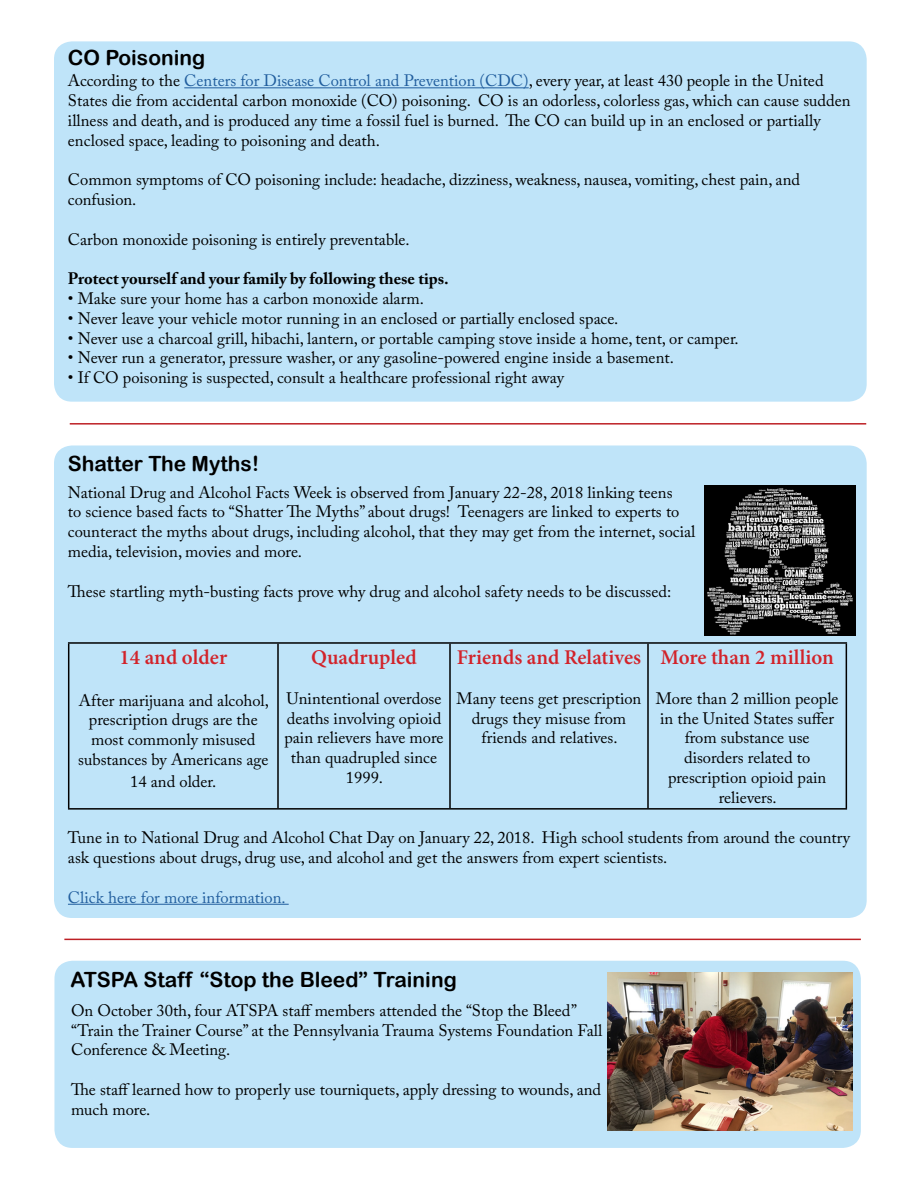
<style>
.page{position:relative;width:918px;height:1188px;background:#fff}
.page>*{position:absolute;margin:0;border:0;box-sizing:border-box;transform-origin:0 0}
.t1{font:21px "Arial Rounded MT Bold";color:#000}
.t2{font:600 21px "Minion Pro";color:#d2232a}
.t3{font:16.5px/19.8px "Adobe Caslon Pro";color:#000}
.t4{font:700 16.5px "Adobe Caslon Pro";color:#000}
.t5{font:16.5px "Adobe Caslon Pro";color:#215e9e}
.s1{color:#215e9e}
</style>
<div class="page">
<div style="left:54px;top:446px;width:813px;height:472px;background:#bfe4f9;border-radius:18px"></div>
<div style="left:54px;top:41px;width:813px;height:361px;background:#bfe4f9;border-radius:18px"></div>
<hr style="left:184px;top:87px;width:345px;height:1px;background:#215e9e">
<hr style="left:68px;top:904px;width:221px;height:1px;background:#215e9e">
<hr style="left:68px;top:642px;width:210px;height:2px;background:#000">
<hr style="left:68px;top:644px;width:1px;height:164px;background:#000">
<hr style="left:278px;top:642px;width:172px;height:2px;background:#000">
<hr style="left:277px;top:644px;width:2px;height:164px;background:#000">
<hr style="left:450px;top:642px;width:198px;height:2px;background:#000">
<hr style="left:449px;top:644px;width:2px;height:164px;background:#000">
<hr style="left:648px;top:642px;width:199px;height:2px;background:#000">
<hr style="left:647px;top:644px;width:2px;height:164px;background:#000">
<hr style="left:846px;top:644px;width:1px;height:164px;background:#000">
<hr style="left:68px;top:808px;width:210px;height:2px;background:#000">
<hr style="left:278px;top:808px;width:172px;height:2px;background:#000">
<hr style="left:450px;top:808px;width:198px;height:2px;background:#000">
<hr style="left:648px;top:808px;width:199px;height:2px;background:#000">
<hr style="left:70px;top:423px;width:796px;height:2px;background:#bd2025">
<img style="left:704px;top:486px;width:151px;height:149px">
<div style="left:54px;top:961px;width:807px;height:187px;background:#bfe4f9;border-radius:18px"></div>
<img style="left:607px;top:972px;width:246px;height:159px">
<hr style="left:64px;top:939px;width:797px;height:1px;background:#bd2025">
<p class="t1" style="left:68px;top:45px;width:139px">CO Poisoning</p>
<p class="t3" style="left:68px;top:71px;width:784px">According to the <span class="s1">Centers for Disease Control and Prevention (CDC)</span>, every year, at least 430 people in the United States die from accidental carbon monoxide (CO) poisoning. CO is an odorless, colorless gas, which can cause sudden illness and death, and is produced any time a fossil fuel is burned. The CO can build up in an enclosed or partially enclosed space, leading to poisoning and death.</p>
<p class="t3" style="left:68px;top:170px;width:734px">Common symptoms of CO poisoning include: headache, dizziness, weakness, nausea, vomiting, chest pain, and confusion.</p>
<p class="t3" style="left:68px;top:229px;width:343px">Carbon monoxide poisoning is entirely preventable.</p>
<p class="t4" style="left:68px;top:269px;width:382px">Protect yourself and your family by following these tips.</p>
<p class="t3" style="left:68px;top:288px;width:357px">• Make sure your home has a carbon monoxide alarm.</p>
<p class="t3" style="left:68px;top:308px;width:552px">• Never leave your vehicle motor running in an enclosed or partially enclosed space.</p>
<p class="t3" style="left:68px;top:328px;width:672px">• Never use a charcoal grill, hibachi, lantern, or portable camping stove inside a home, tent, or camper.</p>
<p class="t3" style="left:68px;top:348px;width:607px">• Never run a generator, pressure washer, or any gasoline-powered engine inside a basement.</p>
<p class="t3" style="left:68px;top:368px;width:498px">• If CO poisoning is suspected, consult a healthcare professional right away</p>
<p class="t1" style="left:68px;top:451px;width:193px">Shatter The Myths!</p>
<p class="t3" style="left:68px;top:482px;width:629px">National Drug and Alcohol Facts Week is observed from January 22-28, 2018 linking teens<br>to science based facts to “Shatter The Myths” about drugs! Teenagers are linked to experts to counteract the myths about drugs, including alcohol, that they may get from the internet, social media, television, movies and more.</p>
<p class="t3" style="left:68px;top:581px;width:605px">These startling myth-busting facts prove why drug and alcohol safety needs to be discussed:</p>
<p class="t2" style="left:660px;top:643px;width:175px">More than 2 million</p>
<p class="t3" style="left:656px;top:688px;width:184px;text-align:center">More than 2 million people in the United States suffer from substance use disorders related to prescription opioid pain relievers.</p>
<p class="t3" style="left:68px;top:828px;width:784px">Tune in to National Drug and Alcohol Chat Day on January 22, 2018. High school students from around the country ask questions about drugs, drug use, and alcohol and get the answers from expert scientists.</p>
<p class="t5" style="left:68px;top:887px;width:219px">Click here for more information.</p>
<p class="t2" style="left:311px;top:643px;width:107px">Quadrupled</p>
<p class="t3" style="left:284px;top:688px;width:161px;text-align:center">Unintentional overdose deaths involving opioid pain relievers have more than quadrupled since<br>1999.</p>
<p class="t2" style="left:457px;top:643px;width:186px">Friends and Relatives</p>
<p class="t3" style="left:457px;top:688px;width:186px;text-align:center">Many teens get prescription drugs they misuse from friends and relatives.</p>
<p class="t2" style="left:119px;top:643px;width:109px">14 and older</p>
<p class="t3" style="left:78px;top:690px;width:192px;text-align:center">After marijuana and alcohol, prescription drugs are the most commonly misused substances by Americans age</p>
<p class="t3" style="left:130px;top:771px;width:88px">14 and older.</p>
<p class="t1" style="left:71px;top:968px;width:388px">ATSPA Staff “Stop the Bleed” Training</p>
<p class="t3" style="left:71px;top:1000px;width:533px">On October 30th, four ATSPA staff members attended the “Stop the Bleed” “Train the Trainer Course” at the Pennsylvania Trauma Systems Foundation Fall<br>Conference &amp; Meeting.</p>
<p class="t3" style="left:71px;top:1079px;width:532px">The staff learned how to properly use tourniquets, apply dressing to wounds, and much more.</p>
</div>
